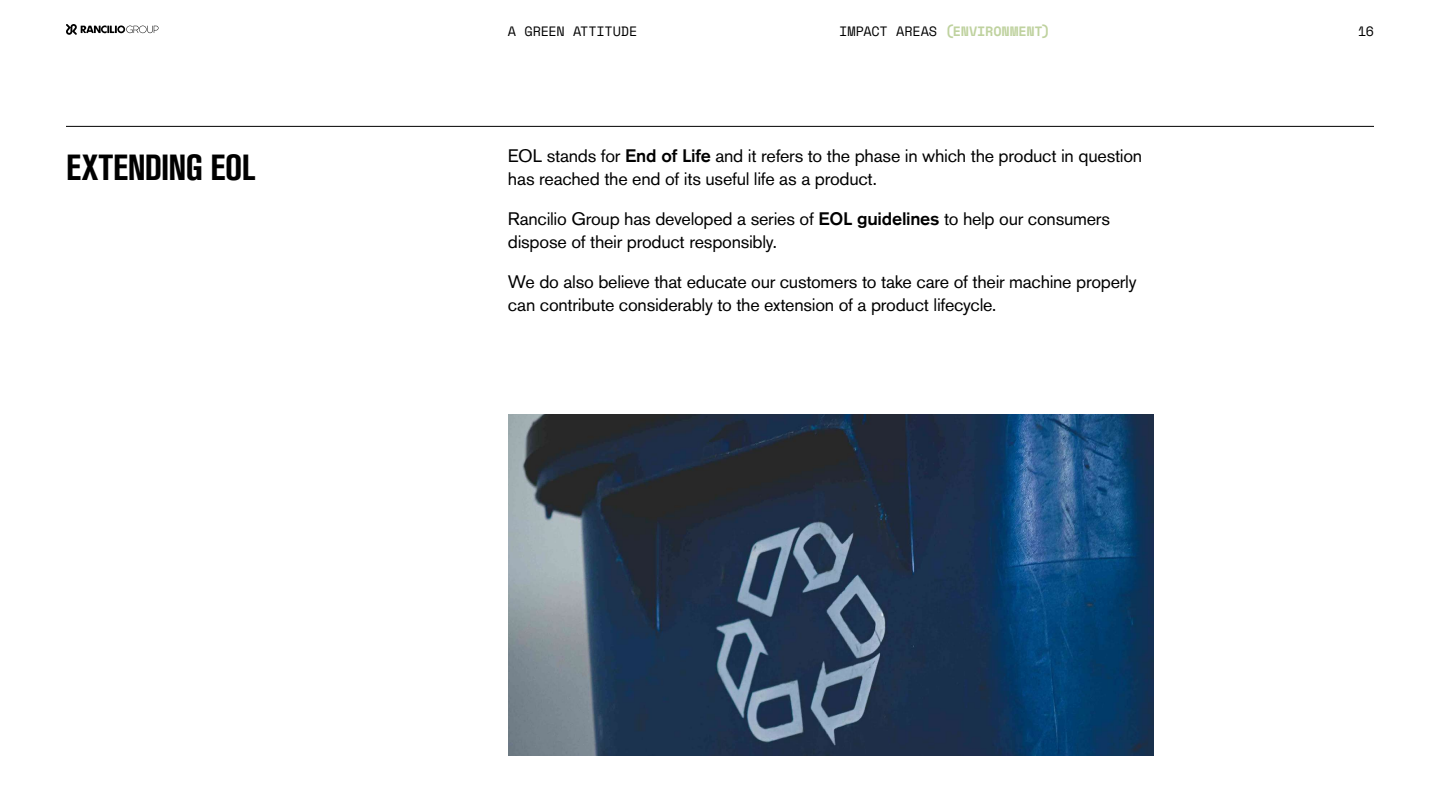
<style>
.page{position:relative;width:1440px;height:810px;background:#fff}
.page>*{position:absolute;margin:0;border:0;box-sizing:border-box;transform-origin:0 0}
.t1{font:700 condensed 36px "Akzidenz Grotesk BQ";letter-spacing:-.015em;color:#000}
.t2{font:18px/22.5px "Akzidenz Grotesk Std";letter-spacing:-.015em;color:#000}
.t3{font:700 13.5px "Space Mono";letter-spacing:-.005em;color:#bfd29f}
.t4{font:13.5px "Space Mono";letter-spacing:-.015em;color:#000}
.s1{font-weight:400;color:#000}
.s2{font-weight:500}
</style>
<div class="page">
<svg style="left:66px;top:24px;width:92px;height:11px"></svg>
<img style="left:508px;top:414px;width:645px;height:342px">
<hr style="left:66px;top:126px;width:1308px;height:1px;background:#000">
<p class="t3" style="left:839px;top:21px;width:212px"><span class="s1">IMPACT AREAS</span> (ENVIRONMENT)</p>
<p class="t4" style="left:508px;top:21px;width:131px">A GREEN ATTITUDE</p>
<p class="t4" style="left:1358px;top:21px;width:17px">16</p>
<h1 class="t1" style="left:66px;top:147px;width:191px">EXTENDING EOL</h1>
<p class="t2" style="left:508px;top:144px;width:636px">EOL stands for <span class="s2">End of Life</span> and it refers to the phase in which the product in question has reached the end of its useful life as a product.</p>
<p class="t2" style="left:508px;top:207px;width:604px">Rancilio Group has developed a series of <span class="s2">EOL guidelines</span> to help our consumers dispose of their product responsibly.</p>
<p class="t2" style="left:508px;top:270px;width:630px">We do also believe that educate our customers to take care of their machine properly can contribute considerably to the extension of a product lifecycle.</p>
</div>
